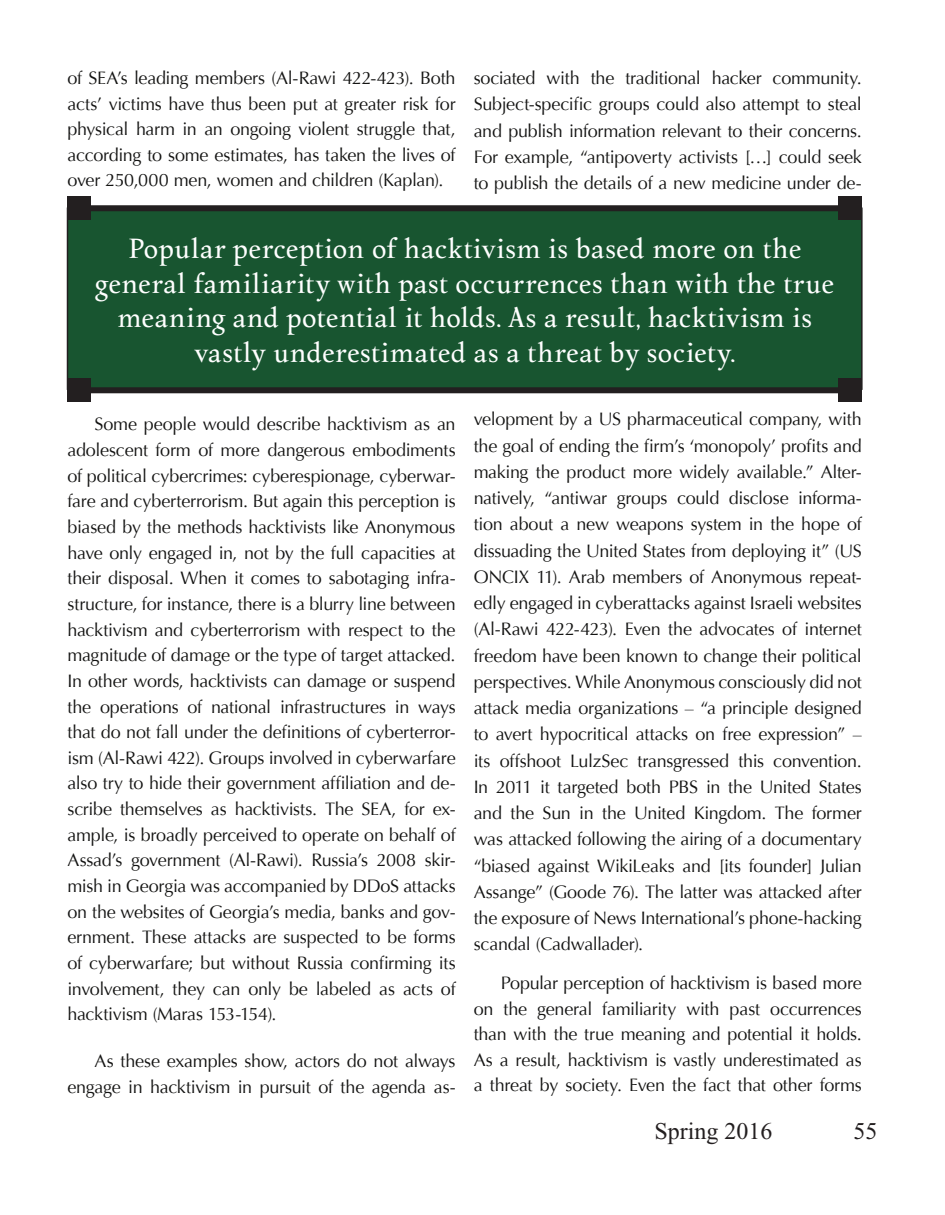
<style>
.page{position:relative;width:945px;height:1215px;background:#fff}
.page>*{position:absolute;margin:0;border:0;box-sizing:border-box;transform-origin:0 0}
.Pull_Quote{font:28.5px/34.5px "Pan Turkish Da Ma";color:#fff;text-align:center}
.t1{font:24px "Times New Roman";color:#231f20}
.t2{font:18px/26.2px "Optima";letter-spacing:-.015em;color:#141413;text-align:justify}
</style>
<div class="page">
<div style="left:68px;top:208px;width:794px;height:181px;background:#185530"></div>
<div style="left:80px;top:205px;width:770px;height:6px;background:#231f20"></div>
<div style="left:68px;top:196px;width:24px;height:24px;background:#231f20"></div>
<div style="left:838px;top:196px;width:24px;height:24px;background:#231f20"></div>
<div style="left:80px;top:387px;width:770px;height:6px;background:#231f20"></div>
<div style="left:68px;top:378px;width:24px;height:24px;background:#231f20"></div>
<div style="left:838px;top:378px;width:24px;height:24px;background:#231f20"></div>
<p class="t2" style="left:68px;top:65px;width:390px;line-height:25.5px">of SEA’s leading members (Al-Rawi 422-423). Both acts’ victims have thus been put at greater risk for physical harm in an ongoing violent struggle that, according to some estimates, has taken the lives of over 250,000 men, women and children (Kaplan).</p>
<p class="t2" style="left:474px;top:65px;width:390px">sociated with the traditional hacker community.<br>Subject-specific groups could also attempt to steal and publish information relevant to their concerns.<br>For example, “antipoverty activists […] could seek to publish the details of a new medicine under de-</p>
<p class="Pull_Quote" style="left:95px;top:232px;width:741px">Popular perception of hacktivism is based more on the general familiarity with past occurrences than with the true meaning and potential it holds. As a result, hacktivism is vastly underestimated as a threat by society.</p>
<p class="t2" style="left:68px;top:412px;width:390px;line-height:25.7px;text-indent:27px">Some people would describe hacktivism as an adolescent form of more dangerous embodiments of political cybercrimes: cyberespionage, cyberwar&shy;fare and cyberterrorism. But again this perception is biased by the methods hacktivists like Anonymous have only engaged in, not by the full capacities at their disposal. When it comes to sabotaging infra&shy;structure, for instance, there is a blurry line between hacktivism and cyberterrorism with respect to the magnitude of damage or the type of target attacked.<br>In other words, hacktivists can damage or suspend the operations of national infrastructures in ways that do not fall under the definitions of cyberterror&shy;ism (Al-Rawi 422). Groups involved in cyberwarfare also try to hide their government affiliation and de&shy;scribe themselves as hacktivists. The SEA, for ex&shy;ample, is broadly perceived to operate on behalf of Assad’s government (Al-Rawi). Russia’s 2008 skir&shy;mish in Georgia was accompanied by DDoS attacks on the websites of Georgia’s media, banks and gov&shy;ernment. These attacks are suspected to be forms of cyberwarfare; but without Russia confirming its involvement, they can only be labeled as acts of hacktivism (Maras 153-154).</p>
<p class="t2" style="left:68px;top:1048px;width:390px;text-align:right">As these examples show, actors do not always engage in hacktivism in pursuit of the agenda as-</p>
<p class="t2" style="left:474px;top:406px;width:390px">velopment by a US pharmaceutical company, with the goal of ending the firm’s ‘monopoly’ profits and making the product more widely available.” Alter&shy;natively, “antiwar groups could disclose informa&shy;tion about a new weapons system in the hope of dissuading the United States from deploying it” (US ONCIX 11). Arab members of Anonymous repeat&shy;edly engaged in cyberattacks against Israeli websites (Al-Rawi 422-423). Even the advocates of internet freedom have been known to change their political perspectives. While Anonymous consciously did not attack media organizations – “a principle designed to avert hypocritical attacks on free expression” – its offshoot LulzSec transgressed this convention.<br>In 2011 it targeted both PBS in the United States and the Sun in the United Kingdom. The former was attacked following the airing of a documentary “biased against WikiLeaks and [its founder] Julian Assange” (Goode 76). The latter was attacked after the exposure of News International’s phone-hacking scandal (Cadwallader).</p>
<p class="t2" style="left:474px;top:971px;width:390px;line-height:25.5px;text-indent:27px">Popular perception of hacktivism is based more on the general familiarity with past occurrences than with the true meaning and potential it holds.<br>As a result, hacktivism is vastly underestimated as a threat by society. Even the fact that other forms</p>
<h2 class="t1" style="left:654px;top:1117px;width:120px">Spring 2016</h2>
<h2 class="t1" style="left:854px;top:1117px;width:25px">55</h2>
</div>
